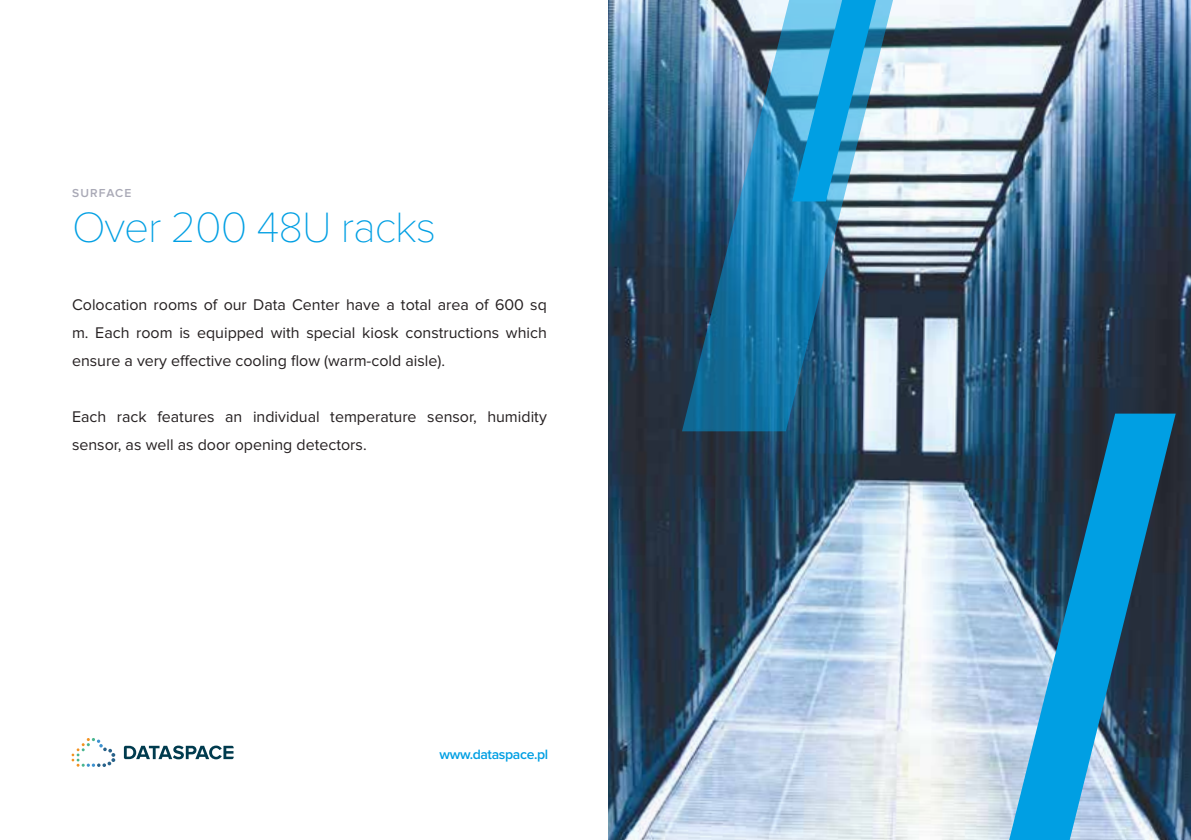
<style>
.page{position:relative;width:1191px;height:840px;background:#fff}
.page>*{position:absolute;margin:0;border:0;box-sizing:border-box;transform-origin:0 0}
.t1{font:100 44px "Proxima Nova T";letter-spacing:-.025em;color:#009fe3}
.t2{font:16px/28px "Proxima Nova";color:#252021;text-align:justify}
.t3{font:600 14px "Proxima Nova";letter-spacing:-.025em;color:#009fe3}
.t4{font:600 12px "Proxima Nova";letter-spacing:.1em;color:#a9a9b6}
</style>
<div class="page">
<svg style="left:72px;top:738px;width:43px;height:28px"></svg>
<svg style="left:124px;top:745px;width:110px;height:14px"></svg>
<img style="left:608px;top:0;width:583px;height:839px">
<img style="left:682px;top:0;width:263px;height:431px">
<svg style="left:1009px;top:413px;width:166px;height:426px;background:#2e779d"></svg>
<svg style="left:792px;top:0;width:84px;height:201px;background:#3fa9d7"></svg>
<p class="t4" style="left:72px;top:186px;width:61px">SURFACE</p>
<h1 class="t1" style="left:72px;top:202px;width:365px">Over 200 48U racks</h1>
<p class="t2" style="left:72px;top:291px;width:476px">Colocation rooms of our Data Center have a total area of 600 sq m. Each room is equipped with special kiosk constructions which ensure a very effective cooling flow (warm-cold aisle).</p>
<p class="t2" style="left:72px;top:403px;width:476px">Each rack features an individual temperature sensor, humidity sensor, as well as door opening detectors.</p>
<p class="t3" style="left:439px;top:746px;width:110px">www.dataspace.pl</p>
</div>
